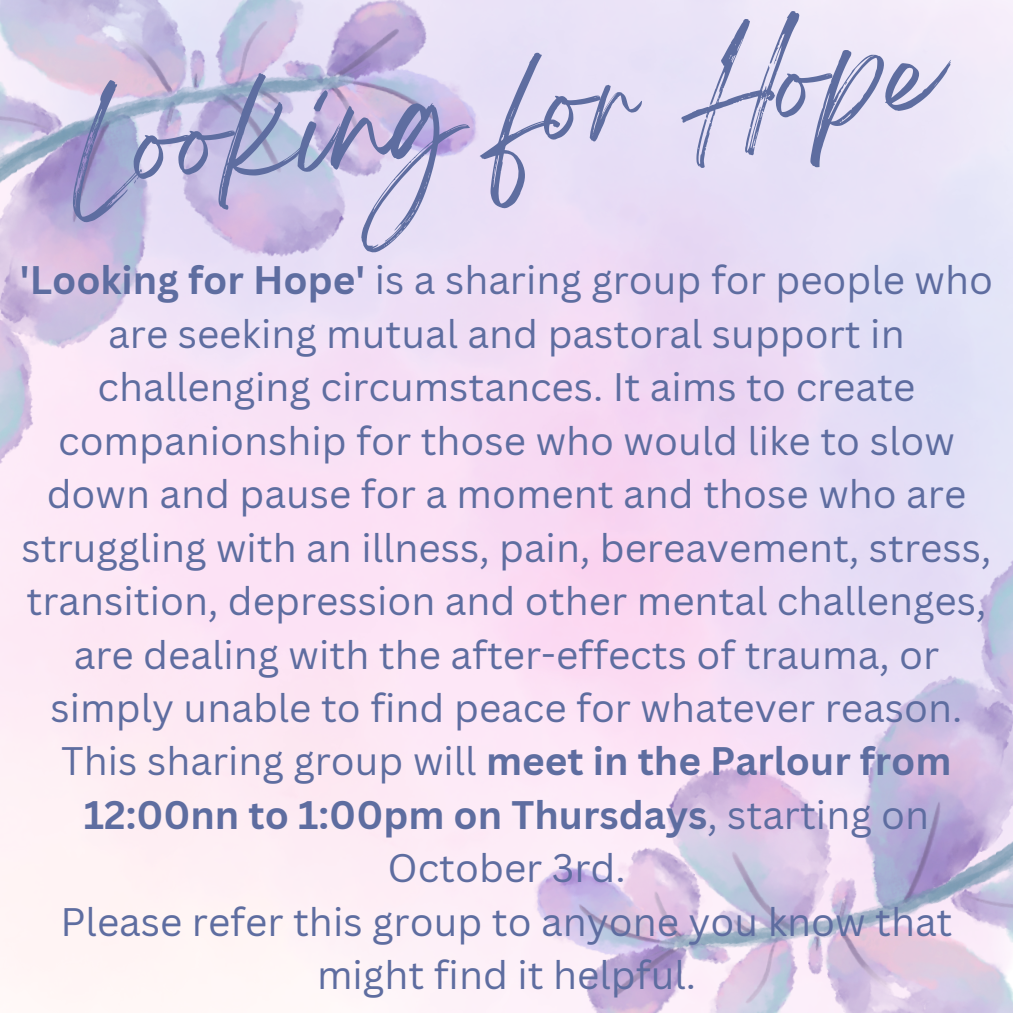
<style>
.page{position:relative;width:1013px;height:1013px;background:#fff}
.page>*{position:absolute;margin:0;border:0;box-sizing:border-box;transform-origin:0 0}
.t1{font:106.25px "Breathing";color:#5e6da0}
.t2{font:38.75px/53.5px "Canva Sans";color:#5e6da0;text-align:center}
.t3{font:700 38.75px/53.5px "Canva Sans";color:#5e6da0;text-align:center}
.s1{font-weight:700}
.s2{font-weight:400}
</style>
<div class="page">
<img style="left:0;top:0;width:507px;height:737px">
<img style="left:506px;top:286px;width:506px;height:726px">
<p class="t1" style="left:66px;top:117px;width:877px;rotate:-5deg">Looking for Hope</p>
<p class="t2" style="left:20px;top:252px;width:974px"><span class="s1">'Looking for Hope'</span> is a sharing group for people who are seeking mutual and pastoral support in challenging circumstances. It aims to create companionship for those who would like to slow down and pause for a moment and those who are struggling with an illness, pain, bereavement, stress, transition, depression and other mental challenges, are dealing with the after-effects of trauma, or simply unable to find peace for whatever reason.</p>
<h1 class="t3" style="left:61px;top:733px;width:891px"><span class="s2">This sharing group will</span> meet in the Parlour from<br>12:00nn to 1:00pm on Thursdays<span class="s2">, starting on<br>October 3rd.</span></h1>
<p class="t2" style="left:60px;top:894px;width:893px">Please refer this group to anyone you know that might find it helpful.</p>
</div>
